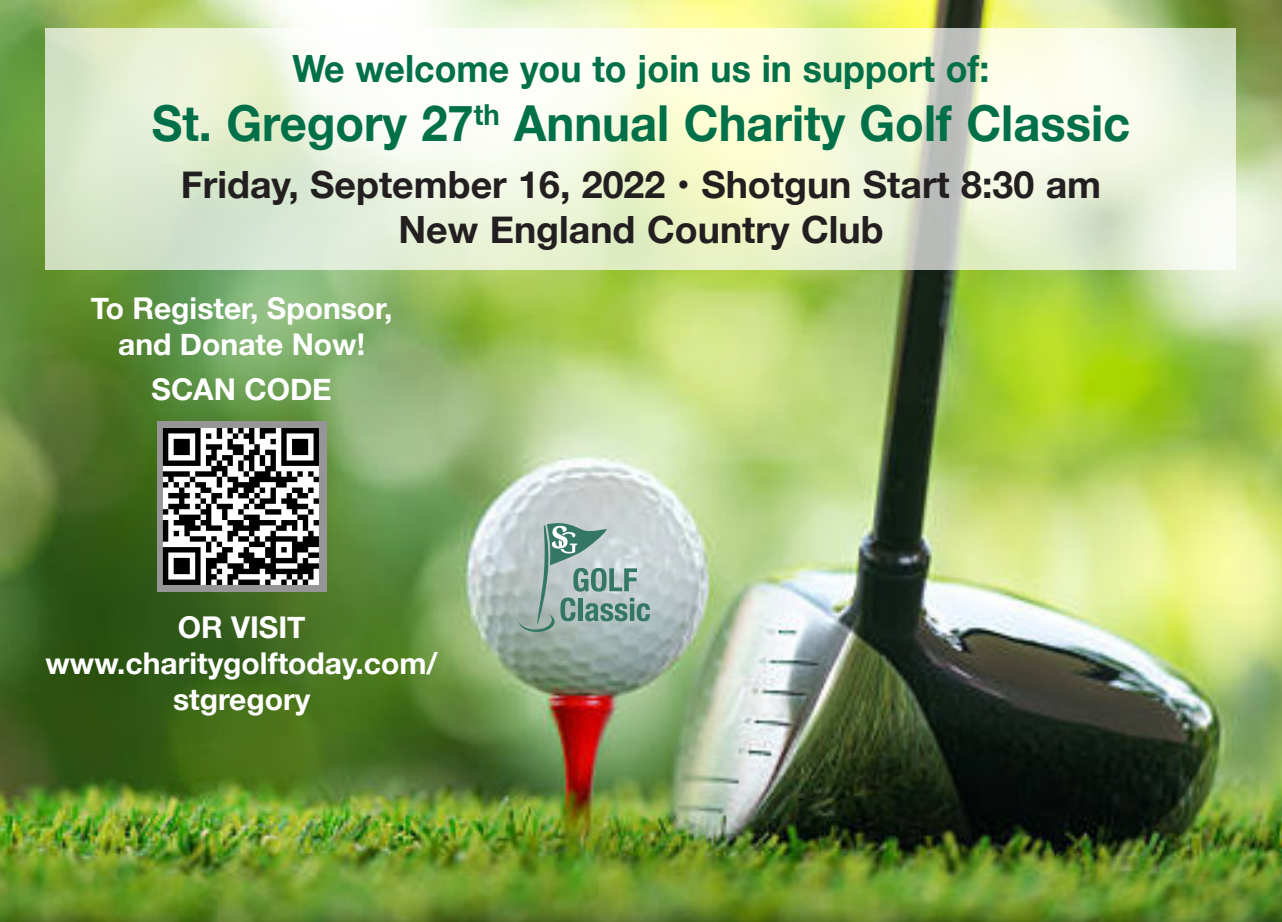
<style>
.page{position:relative;width:1282px;height:922px;background:#fff}
.page>*{position:absolute;margin:0;border:0;box-sizing:border-box;transform-origin:0 0}
.t1{font:700 49.5px "Helvetica Neue";color:#007049;scale:.95 1}
.t2{font:700 37.5px "Helvetica Neue";color:#231f20}
.t3{font:700 37.5px "Helvetica Neue";color:#007049;scale:.95 1}
.t4{font:700 30px/36px "Helvetica Neue";color:#fff;text-align:center}
</style>
<div class="page">
<img style="left:0;top:0;width:1282px;height:922px">
<svg style="left:46px;top:29px;width:1190px;height:241px"></svg>
<svg style="left:519px;top:520px;width:131px;height:112px;background:#9fb7b3"></svg>
<img style="left:157px;top:422px;width:170px;height:169px">
<p class="t3" style="left:293px;top:39px;width:735px">We welcome you to join us in support of:</p>
<p class="t1" style="left:152px;top:85px;width:1031px">St. Gregory 27<sup>th</sup> Annual Charity Golf Classic</p>
<p class="t2" style="left:181px;top:155px;width:922px">Friday, September 16, 2022 • Shotgun Start 8:30 am</p>
<p class="t2" style="left:398px;top:200px;width:487px">New England Country Club</p>
<p class="t4" style="left:91px;top:291px;width:303px">To Register, Sponsor, and Donate Now!</p>
<p class="t4" style="left:152px;top:372px;width:182px">SCAN CODE</p>
<p class="t4" style="left:178px;top:609px;width:129px">OR VISIT</p>
<p class="t4" style="left:46px;top:645px;width:394px">www.charitygolftoday.com/ stgregory</p>
</div>
